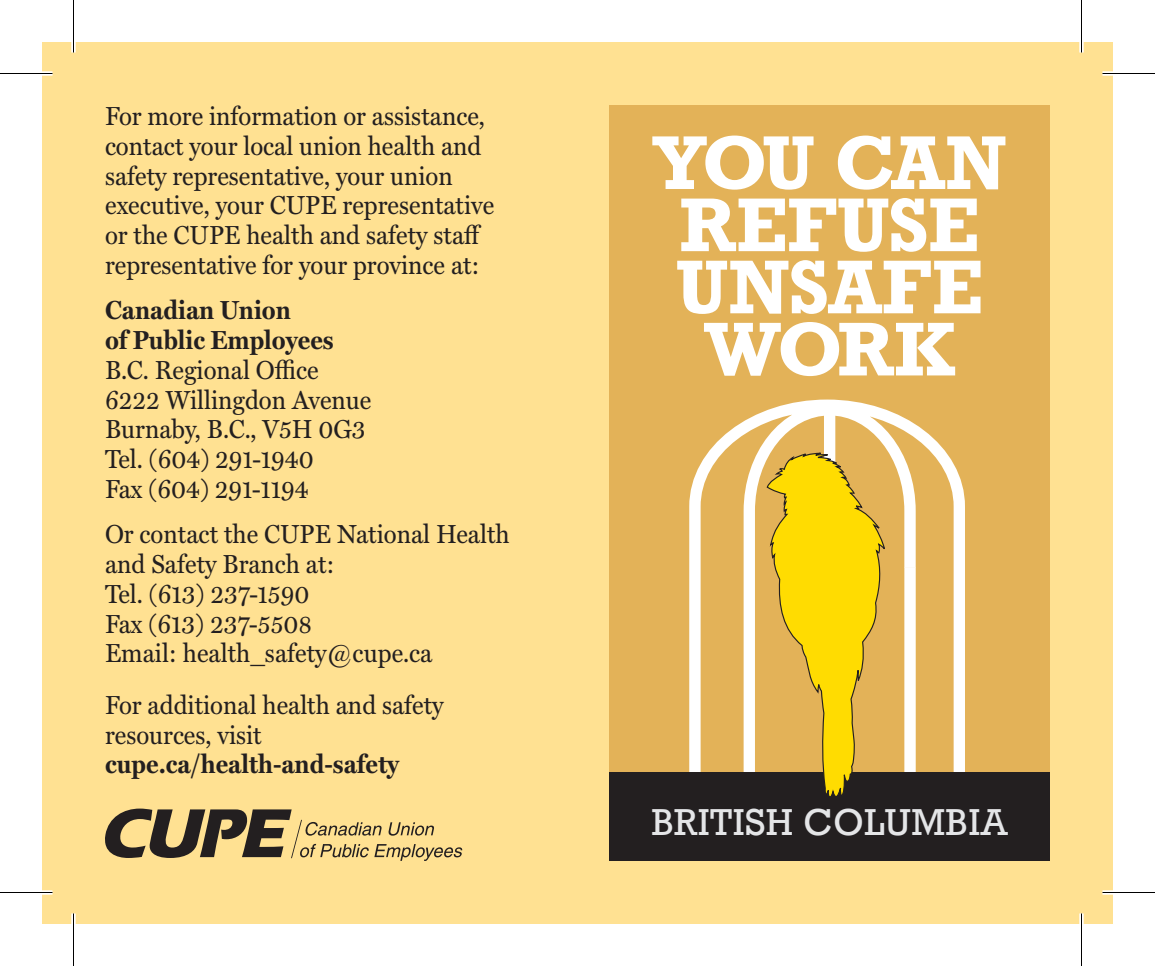
<style>
.page{position:relative;width:1155px;height:966px;background:#fff}
.page>*{position:absolute;margin:0;border:0;box-sizing:border-box;transform-origin:0 0}
.body{font:700 71.4px/62.3px "Rockwell";letter-spacing:-.015em;color:#fff;text-align:center}
.body-2{font:38.5px "Rockwell";letter-spacing:.01em;color:#e4e5e7}
.body-3{font:26.25px/29.8px "Miller Text";color:#231f20;scale:.93 1}
.s1{font-weight:700}
</style>
<div class="page">
<div style="left:42px;top:42px;width:1071px;height:882px;background:#ffe192"></div>
<div style="left:609px;top:105px;width:441px;height:668px;background:#e3b258"></div>
<svg style="left:684px;top:399px;width:287px;height:374px"></svg>
<div style="left:904px;top:567px;width:12px;height:206px;background:#fff"></div>
<div style="left:824px;top:410px;width:11px;height:130px;background:#fff"></div>
<div style="left:609px;top:773px;width:441px;height:88px;background:#231f20"></div>
<svg style="left:767px;top:453px;width:119px;height:344px"></svg>
<svg style="left:415px;top:826px;width:10px;height:10px"></svg>
<div style="left:417px;top:827px;width:6px;height:7px;background:#ffe192;border-radius:50%"></div>
<svg style="left:425px;top:826px;width:9px;height:9px"></svg>
<svg style="left:415px;top:847px;width:10px;height:10px"></svg>
<svg style="left:417px;top:849px;width:6px;height:7px"></svg>
<svg style="left:424px;top:847px;width:39px;height:14px"></svg>
<svg style="left:105px;top:809px;width:311px;height:52px"></svg>
<div style="left:0;top:71px;width:52px;height:5px;background:#fff"></div>
<div style="left:1102px;top:71px;width:53px;height:5px;background:#fff"></div>
<div style="left:0;top:890px;width:52px;height:5px;background:#fff"></div>
<div style="left:1102px;top:890px;width:53px;height:5px;background:#fff"></div>
<div style="left:71px;top:0;width:5px;height:52px;background:#fff"></div>
<div style="left:71px;top:914px;width:5px;height:52px;background:#fff"></div>
<div style="left:1079px;top:0;width:5px;height:52px;background:#fff"></div>
<div style="left:1079px;top:914px;width:5px;height:52px;background:#fff"></div>
<hr style="left:0;top:73px;width:52px;height:1px;background:#000">
<hr style="left:1102px;top:73px;width:53px;height:1px;background:#000">
<hr style="left:0;top:892px;width:52px;height:1px;background:#000">
<hr style="left:1102px;top:892px;width:53px;height:1px;background:#000">
<hr style="left:73px;top:0;width:1px;height:52px;background:#000">
<hr style="left:73px;top:914px;width:1px;height:52px;background:#000">
<hr style="left:1081px;top:0;width:1px;height:52px;background:#000">
<hr style="left:1081px;top:914px;width:1px;height:52px;background:#000">
<p class="body-3" style="left:105px;top:102px;width:420px">For more information or assistance, contact your local union health and safety representative, your union executive, your CUPE representative or the CUPE health and safety staff representative for your province at:</p>
<p class="body-3" style="left:105px;top:296px;width:288px"><span class="s1">Canadian Union<br>of Public Employees<br></span>B.C. Regional Office<br>6222 Willingdon Avenue<br>Burnaby, B.C., V5H 0G3<br>Tel. (604) 291-1940<br>Fax (604) 291-1194</p>
<p class="body-3" style="left:105px;top:520px;width:437px">Or contact the CUPE National Health and Safety Branch at:<br>Tel. (613) 237-1590<br>Fax (613) 237-5508<br>Email: health_safety@cupe.ca</p>
<p class="body-3" style="left:105px;top:691px;width:366px">For additional health and safety resources, visit <span class="s1">cupe.ca/health-and-safety</span></p>
<p class="body" style="left:652px;top:131px;width:356px">YOU CAN<br>REFUSE<br>UNSAFE<br>WORK</p>
<p class="body-2" style="left:651px;top:800px;width:358px">BRITISH COLUMBIA</p>
</div>
